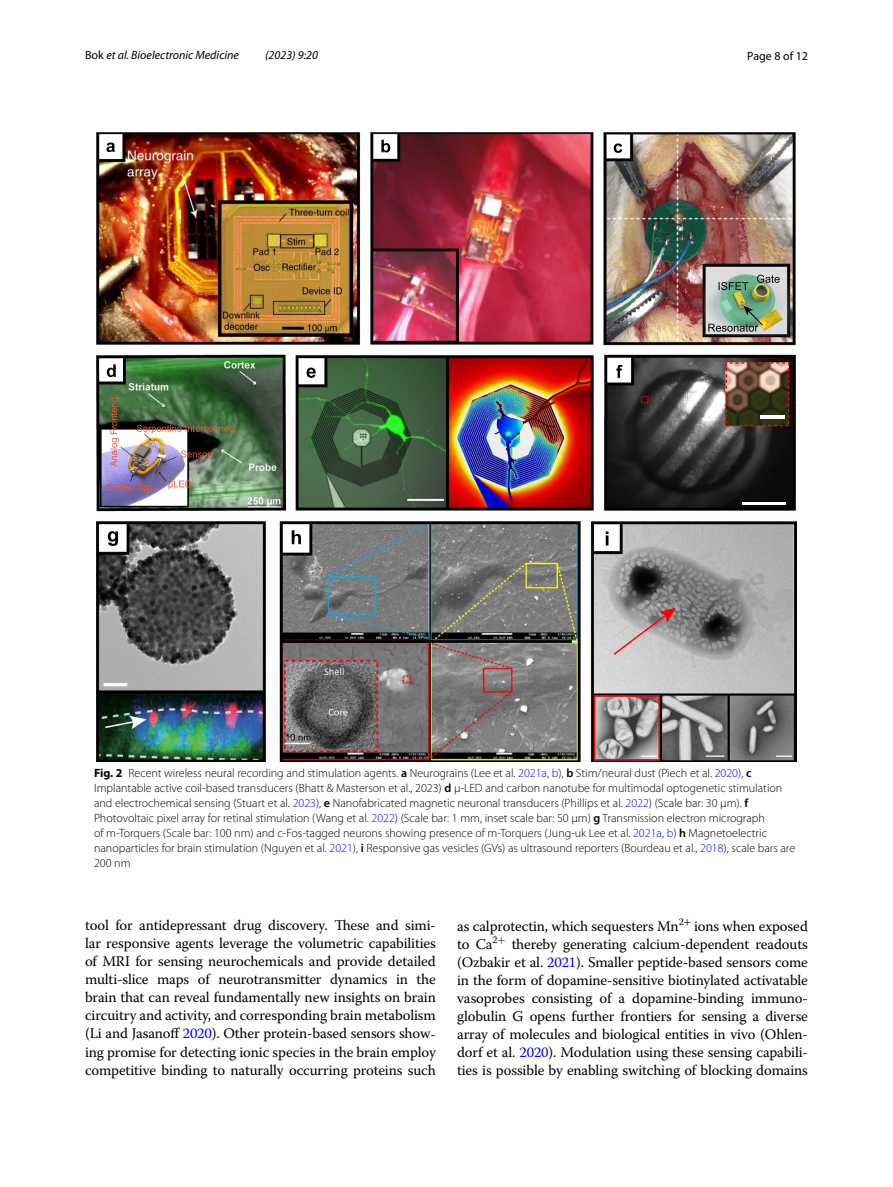
<style>
.page{position:relative;width:893px;height:1187px;background:#fff}
.page>*{position:absolute;margin:0;border:0;box-sizing:border-box;transform-origin:0 0}
.t1{font:14.7px/18px "Warnock Pro";letter-spacing:-.01em;color:#000;text-align:justify}
.t2{font:300 12px/15px "Myriad Pro";color:#000}
.t3{font:italic 12px "Myriad Pro";color:#000}
.t4{font:12px "Myriad Pro";color:#000}
.s1{font-style:normal}
.s2{font-weight:700}
.s3{font-weight:600}
.s4{color:#00f}
</style>
<div class="page">
<img style="left:96px;top:133px;width:701px;height:628px">
<svg style="left:381px;top:140px;width:9px;height:12px"></svg>
<svg style="left:106px;top:142px;width:9px;height:10px"></svg>
<svg style="left:307px;top:367px;width:9px;height:11px"></svg>
<hr style="left:743px;top:502px;width:43px;height:2px;background:#fff">
<hr style="left:760px;top:415px;width:25px;height:4px;background:#fff">
<div style="left:725px;top:362px;width:64px;height:64px;border:1px dashed #f00"></div>
<svg style="left:616px;top:365px;width:6px;height:13px"></svg>
<svg style="left:612px;top:607px;width:64px;height:49px;background:#bcadad"></svg>
<svg style="left:606px;top:531px;width:2px;height:14px"></svg>
<svg style="left:757px;top:275px;width:23px;height:8px"></svg>
<svg style="left:719px;top:282px;width:29px;height:8px"></svg>
<svg style="left:708px;top:306px;width:55px;height:25px"></svg>
<svg style="left:614px;top:143px;width:8px;height:10px"></svg>
<svg style="left:108px;top:531px;width:10px;height:15px"></svg>
<div style="left:402px;top:675px;width:9px;height:8px;border:1px dashed #f00"></div>
<svg style="left:292px;top:530px;width:9px;height:14px"></svg>
<div style="left:594px;top:695px;width:66px;height:65px;border:1px solid #f00"></div>
<svg style="left:107px;top:364px;width:9px;height:13px"></svg>
<svg style="left:287px;top:733px;width:23px;height:7px"></svg>
<div style="left:284px;top:660px;width:94px;height:92px;border:2px dashed #f00"></div>
<svg style="left:181px;top:450px;width:30px;height:7px"></svg>
<svg style="left:169px;top:480px;width:22px;height:9px"></svg>
<svg style="left:106px;top:483px;width:46px;height:9px"></svg>
<svg style="left:110px;top:398px;width:9px;height:69px"></svg>
<svg style="left:137px;top:425px;width:99px;height:8px"></svg>
<p class="t3" style="left:85px;top:48px;width:155px"><span class="s1">Bok</span> et al. Bioelectronic Medicine</p>
<p class="t3" style="left:265px;top:48px;width:54px">(2023) 9:20</p>
<p class="t4" style="left:747px;top:48px;width:62px">Page 8 of 12</p>
<p class="t2" style="left:94px;top:765px;width:703px"><span class="s2">Fig. 2</span> Recent wireless neural recording and stimulation agents. <span class="s3">a</span> Neurograins (Lee et al. <span class="s4">2021a</span>, <span class="s4">b</span>), <span class="s3">b</span> Stim/neural dust (Piech et al. <span class="s4">2020</span>), <span class="s3">c </span>Implantable active coil-based transducers (Bhatt &amp; Masterson et al., 2023) <span class="s3">d</span> μ-LED and carbon nanotube for multimodal optogenetic stimulation and electrochemical sensing (Stuart et al. <span class="s4">2023</span>), <span class="s3">e</span> Nanofabricated magnetic neuronal transducers (Phillips et al. <span class="s4">2022</span>) (Scale bar: 30 µm). <span class="s3">f </span>Photovoltaic pixel array for retinal stimulation (Wang et al. <span class="s4">2022</span>) (Scale bar: 1 mm, inset scale bar: 50 μm) <span class="s3">g</span> Transmission electron micrograph<br>of m-Torquers (Scale bar: 100 nm) and c-Fos-tagged neurons showing presence of m-Torquers (Jung-uk Lee et al. <span class="s4">2021a</span>, <span class="s4">b</span>) <span class="s3">h</span> Magnetoelectric nanoparticles for brain stimulation (Nguyen et al. <span class="s4">2021</span>), <span class="s3">i</span> Responsive gas vesicles (GVs) as ultrasound reporters (Bourdeau et al., <span class="s4">2018</span>), scale bars are 200 nm</p>
<p class="t1" style="left:85px;top:916px;width:352px">tool for antidepressant drug discovery. These and simi&shy;lar responsive agents leverage the volumetric capabilities of MRI for sensing neurochemicals and provide detailed multi-slice maps of neurotransmitter dynamics in the brain that can reveal fundamentally new insights on brain circuitry and activity, and corresponding brain metabolism (Li and Jasanoff <span class="s4">2020</span>). Other protein-based sensors show&shy;ing promise for detecting ionic species in the brain employ competitive binding to naturally occurring proteins such</p>
<p class="t1" style="left:457px;top:916px;width:352px">as calprotectin, which sequesters Mn<sup>2</sup><sup>+</sup> ions when exposed to Ca<sup>2</sup><sup>+</sup> thereby generating calcium-dependent readouts (Ozbakir et al. <span class="s4">2021</span>). Smaller peptide-based sensors come in the form of dopamine-sensitive biotinylated activatable vasoprobes consisting of a dopamine-binding immuno&shy;globulin G opens further frontiers for sensing a diverse array of molecules and biological entities in vivo (Ohlen&shy;dorf et al. <span class="s4">2020</span>). Modulation using these sensing capabili&shy;ties is possible by enabling switching of blocking domains</p>
</div>
